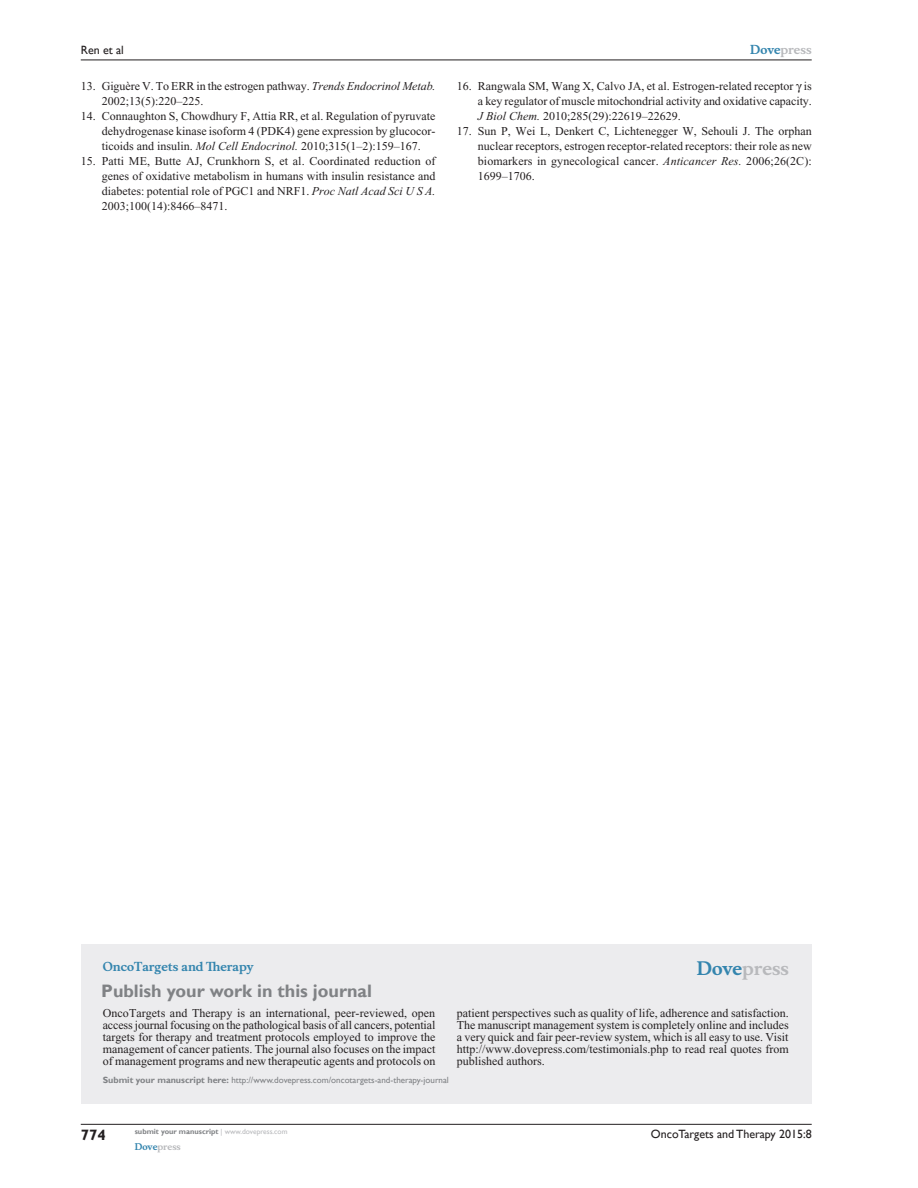
<style>
.page{position:relative;width:918px;height:1188px;background:#fff}
.page>*{position:absolute;margin:0;border:0;box-sizing:border-box;transform-origin:0 0}
.PromBx-H1{font:700 18px "Gill Sans";color:#808285}
.PromBx-Brand{font:700 18px "Musee";color:#b8b9bc}
.t1{font:700 15px "Gill Sans";color:#231f20}
.RefNL2{font:12px/15px "Times New Roman";color:#231f20;text-align:justify}
.PromBx-Tx{font:12px/12px "Times New Roman";color:#231f20;text-align:justify}
.t2{font:12px "Gill Sans";color:#231f20}
.PromBx-JrnlName{font:700 12px "Musee";color:#3485ae}
.t3{font:700 12px "Musee";color:#b8b9bc}
.PromBx-SubmitMssWebA{font:9px "Gill Sans";color:#808285}
.t4{font:700 9px "Musee";color:#b8b9bc}
.t5{font:700 7.5px "Gill Sans";color:#808285}
.s1{font-style:italic}
.s2{color:#3485ae}
.s3{font-weight:700}
.s4{font-weight:400;color:#b8b9bc}
</style>
<div class="page">
<div style="left:81px;top:944px;width:731px;height:159px;background:#ececee"></div>
<hr style="left:81px;top:1124px;width:731px;height:1px;background:#231f20">
<hr style="left:81px;top:60px;width:731px;height:1px;background:#231f20">
<p class="t2" style="left:81px;top:43px;width:45px">Ren et al</p>
<p class="RefNL2" style="left:102px;top:79px;width:335px;text-indent:-21px">13. Giguère V. To ERR in the estrogen pathway. <span class="s1">Trends Endocrinol Metab.<br></span>2002;13(5):220–225.</p>
<p class="RefNL2" style="left:102px;top:109px;width:335px;text-indent:-21px">14. Connaughton S, Chowdhury F, Attia RR, et al. Regulation of pyruvate dehydrogenase kinase isoform 4 (PDK4) gene expression by glucocor&shy;ticoids and insulin. <span class="s1">Mol Cell Endocrinol.</span> 2010;315(1–2):159–167.</p>
<p class="RefNL2" style="left:102px;top:154px;width:335px;text-indent:-21px">15. Patti ME, Butte AJ, Crunkhorn S, et al. Coordinated reduction of genes of oxidative metabolism in humans with insulin resistance and diabetes: potential role of PGC1 and NRF1. <span class="s1">Proc Natl Acad Sci U S A.<br></span>2003;100(14):8466–8471.</p>
<p class="t3" style="left:750px;top:43px;width:63px"><span class="s2">Dove</span>press</p>
<p class="RefNL2" style="left:478px;top:79px;width:336px;text-indent:-21px">16. Rangwala SM, Wang X, Calvo JA, et al. Estrogen-related receptor is a key regulator of muscle mitochondrial activity and oxidative capacity.<br><span class="s1">J Biol Chem.</span> 2010;285(29):22619–22629.</p>
<p class="RefNL2" style="left:478px;top:124px;width:335px;text-indent:-21px">17. Sun P, Wei L, Denkert C, Lichtenegger W, Sehouli J. The orphan nuclear receptors, estrogen receptor-related receptors: their role as new biomarkers in gynecological cancer. <span class="s1">Anticancer Res.</span> 2006;26(2C):<br>1699–1706.</p>
<p class="PromBx-JrnlName" style="left:103px;top:959px;width:152px">OncoTargets and Therapy</p>
<p class="PromBx-H1" style="left:101px;top:980px;width:272px">Publish your work in this journal</p>
<p class="PromBx-Brand" style="left:697px;top:958px;width:94px"><span class="s2">Dove</span>press</p>
<p class="PromBx-Tx" style="left:103px;top:1007px;width:334px">OncoTargets and Therapy is an international, peer-reviewed, open access journal focusing on the pathological basis of all cancers, potential targets for therapy and treatment protocols employed to improve the management of cancer patients. The journal also focuses on the impact of management programs and new therapeutic agents and protocols on</p>
<p class="PromBx-Tx" style="left:457px;top:1007px;width:333px">patient perspectives such as quality of life, adherence and satisfaction.<br>The manuscript management system is completely online and includes a very quick and fair peer-review system, which is all easy to use. Visit http://www.dovepress.com/testimonials.php to read real quotes from published authors.</p>
<p class="PromBx-SubmitMssWebA" style="left:103px;top:1075px;width:348px"><span class="s3">Submit your manuscript here:</span> http://www.dovepress.com/oncotargets-and-therapy-journal</p>
<p class="t1" style="left:81px;top:1126px;width:26px">774</p>
<p class="t5" style="left:135px;top:1127px;width:154px">submit your manuscript <span class="s4">| www.dovepress.com</span></p>
<p class="t4" style="left:135px;top:1141px;width:48px"><span class="s2">Dove</span>press</p>
<p class="t2" style="left:651px;top:1127px;width:162px">OncoTargets and Therapy 2015:8</p>
</div>
